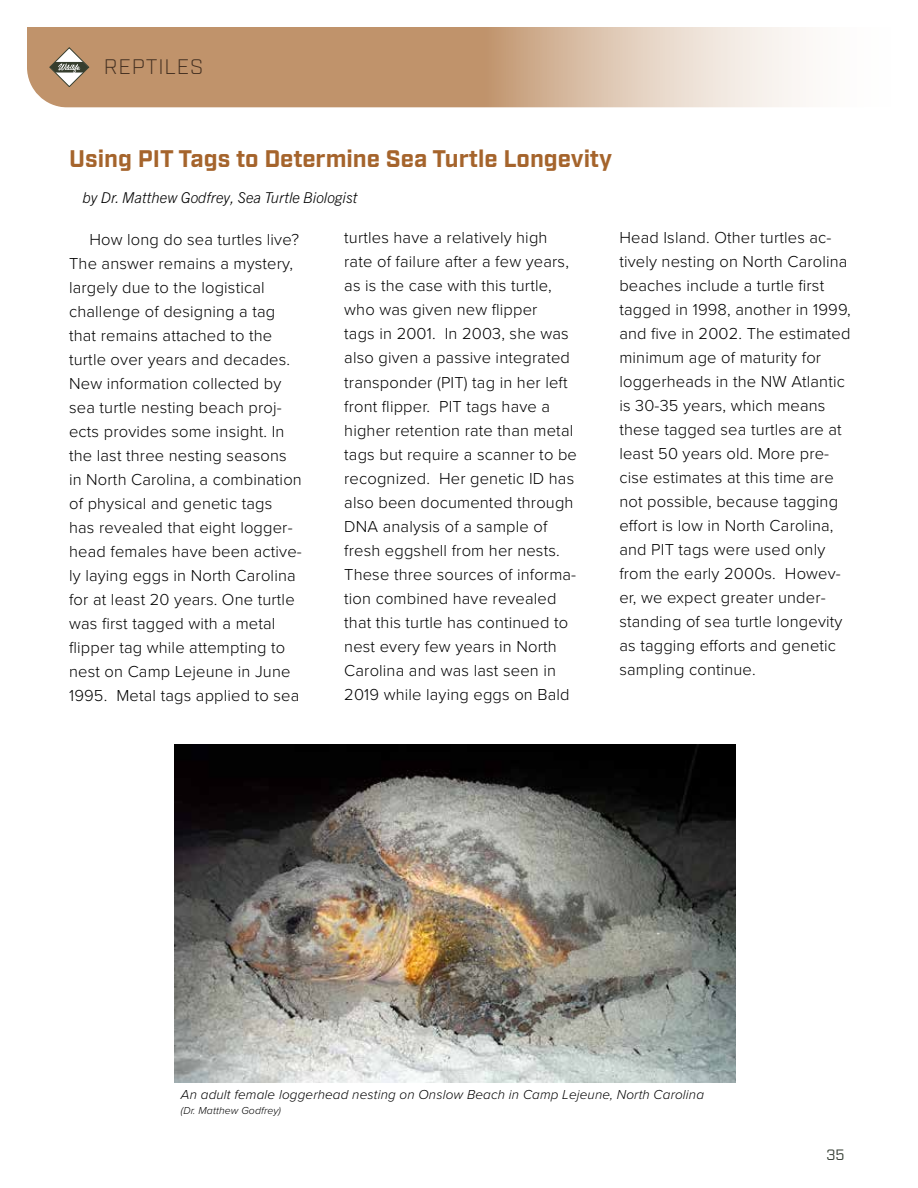
<style>
.page{position:relative;width:918px;height:1188px;background:#fff}
.page>*{position:absolute;margin:0;border:0;box-sizing:border-box;transform-origin:0 0}
.t1{font:700 24px "Industry";color:#a5642c}
.t2{font:300 21px "Industry";letter-spacing:.04em;color:#402d1f}
.t3{font:300 16.5px/24px "Proxima Nova";letter-spacing:.01em;color:#000}
.t4{font:italic 300 15px "Trade Gothic Next LT Pro";color:#000}
.t5{font:15px "Industry";color:#353e33}
.t6{font:italic 300 13.5px "Proxima Nova";letter-spacing:.01em;color:#000}
.t7{font:italic 300 10.5px "Proxima Nova";letter-spacing:.01em;color:#000}
</style>
<div class="page">
<svg style="left:27px;top:27px;width:776px;height:80px;background:#ceac8e"></svg>
<svg style="left:50px;top:47px;width:39px;height:40px"></svg>
<img style="left:174px;top:745px;width:562px;height:338px">
<p class="t2" style="left:104px;top:54px;width:101px">REPTILES</p>
<h1 class="t1" style="left:69px;top:144px;width:544px">Using PIT Tags to Determine Sea Turtle Longevity</h1>
<p class="t4" style="left:83px;top:187px;width:276px">by Dr. Matthew Godfrey, Sea Turtle Biologist</p>
<p class="t3" style="left:69px;top:226px;width:234px;text-indent:20px">How long do sea turtles live?<br>The answer remains a mystery, largely due to the logistical challenge of designing a tag that remains attached to the turtle over years and decades.<br>New information collected by sea turtle nesting beach proj&shy;ects provides some insight. In the last three nesting seasons in North Carolina, a combination of physical and genetic tags has revealed that eight logger&shy;head females have been active&shy;ly laying eggs in North Carolina for at least 20 years. One turtle was first tagged with a metal flipper tag while attempting to nest on Camp Lejeune in June<br>1995. Metal tags applied to sea</p>
<p class="t3" style="left:344px;top:225px;width:234px">turtles have a relatively high rate of failure after a few years, as is the case with this turtle, who was given new flipper<br>tags in 2001. In 2003, she was also given a passive integrated transponder (PIT) tag in her left front flipper. PIT tags have a higher retention rate than metal tags but require a scanner to be recognized. Her genetic ID has also been documented through<br>DNA analysis of a sample of fresh eggshell from her nests.<br>These three sources of informa&shy;tion combined have revealed that this turtle has continued to nest every few years in North<br>Carolina and was last seen in<br>2019 while laying eggs on Bald</p>
<p class="t3" style="left:619px;top:225px;width:233px">Head Island. Other turtles ac&shy;tively nesting on North Carolina beaches include a turtle first tagged in 1998, another in 1999, and five in 2002. The estimated minimum age of maturity for loggerheads in the NW Atlantic is 30-35 years, which means these tagged sea turtles are at least 50 years old. More pre&shy;cise estimates at this time are not possible, because tagging effort is low in North Carolina, and PIT tags were used only from the early 2000s. Howev&shy;er, we expect greater under&shy;standing of sea turtle longevity as tagging efforts and genetic sampling continue.</p>
<p class="t6" style="left:181px;top:1084px;width:525px">An adult female loggerhead nesting on Onslow Beach in Camp Lejeune, North Carolina</p>
<p class="t7" style="left:181px;top:1103px;width:102px">(Dr. Matthew Godfrey)</p>
<p class="t5" style="left:827px;top:1146px;width:20px">35</p>
</div>
